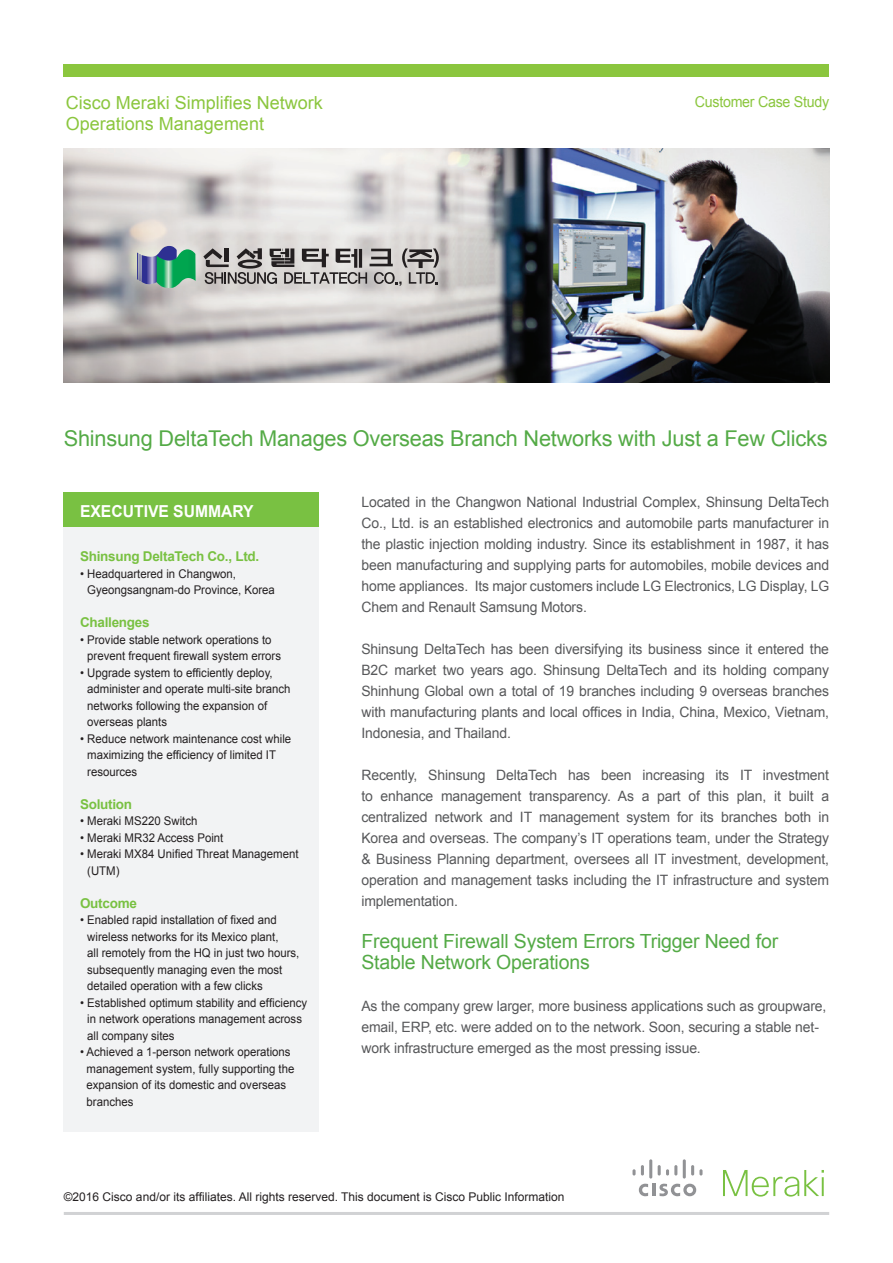
<style>
.page{position:relative;width:893px;height:1263px;background:#fff}
.page>*{position:absolute;margin:0;border:0;box-sizing:border-box;transform-origin:0 0}
.t1{font:21.75px "Arial";letter-spacing:-.01em;color:#54aa46}
.t2{font:19.5px/21px "Arial";letter-spacing:-.01em;color:#54aa46}
.t3{font:18px/21px "Arial";color:#8bc63e}
.t4{font:700 16.5px "Arial";color:#fff;scale:.95 1}
.t5{font:15px "Arial";letter-spacing:-.02em;color:#8bc63e;scale:.95 1}
.t6{font:14.25px/21px "Arial";letter-spacing:-.01em;color:#57585a;text-align:justify}
.t7{font:700 13.5px "Arial";letter-spacing:-.02em;color:#79c142}
.t8{font:12px/16.5px "Arial";color:#231f20;scale:.95 1}
.t9{font:12px "Arial";color:#231f20}
</style>
<div class="page">
<img style="left:64px;top:149px;width:765px;height:234px">
<div style="left:64px;top:64px;width:765px;height:13px;background:#8bc63e"></div>
<div style="left:64px;top:519px;width:255px;height:612px;background:#f2f3f4"></div>
<div style="left:64px;top:493px;width:255px;height:34px;background:#79c142"></div>
<svg style="left:137px;top:246px;width:59px;height:42px;background:#5c9c90"></svg>
<svg style="left:203px;top:248px;width:237px;height:38px;background:#9e9a99"></svg>
<hr style="left:64px;top:1212px;width:765px;height:3px;background:#d1d2d4">
<svg style="left:639px;top:1184px;width:57px;height:12px"></svg>
<svg style="left:632px;top:1165px;width:12px;height:10px"></svg>
<hr style="left:649px;top:1159px;width:3px;height:19px;background:#919295;border-radius:2px">
<svg style="left:658px;top:1165px;width:19px;height:10px"></svg>
<hr style="left:683px;top:1159px;width:3px;height:19px;background:#919295;border-radius:2px">
<svg style="left:691px;top:1165px;width:11px;height:10px"></svg>
<svg style="left:723px;top:1170px;width:101px;height:26px"></svg>
<p class="t3" style="left:66px;top:93px;width:259px">Cisco Meraki Simplifies Network<br>Operations Management</p>
<p class="t5" style="left:695px;top:92px;width:143px">Customer Case Study</p>
<p class="t1" style="left:64px;top:424px;width:765px">Shinsung DeltaTech Manages Overseas Branch Networks with Just a Few Clicks</p>
<p class="t4" style="left:80px;top:500px;width:184px">EXECUTIVE SUMMARY</p>
<p class="t6" style="left:361px;top:492px;width:469px">Located in the Changwon National Industrial Complex, Shinsung DeltaTech Co., Ltd. is an established electronics and automobile parts manufacturer in the plastic injection molding industry. Since its establishment in 1987, it has been manufacturing and supplying parts for automobiles, mobile devices and home appliances. Its major customers include LG Electronics, LG Display, LG Chem and Renault Samsung Motors.</p>
<p class="t6" style="left:361px;top:639px;width:469px">Shinsung DeltaTech has been diversifying its business since it entered the B2C market two years ago. Shinsung DeltaTech and its holding company Shinhung Global own a total of 19 branches including 9 overseas branches with manufacturing plants and local offices in India, China, Mexico, Vietnam, Indonesia, and Thailand.</p>
<p class="t6" style="left:361px;top:765px;width:469px">Recently, Shinsung DeltaTech has been increasing its IT investment to enhance management transparency. As a part of this plan, it built a centralized network and IT management system for its branches both in Korea and overseas. The company’s IT operations team, under the Strategy &amp; Business Planning department, oversees all IT investment, development, operation and management tasks including the IT infrastructure and system implementation.</p>
<p class="t2" style="left:361px;top:931px;width:418px">Frequent Firewall System Errors Trigger Need for<br>Stable Network Operations</p>
<p class="t6" style="left:361px;top:996px;width:466px;text-align:left">As the company grew larger, more business applications such as groupware, email, ERP, etc. were added on to the network. Soon, securing a stable net&shy;work infrastructure emerged as the most pressing issue.</p>
<p class="t7" style="left:80px;top:547px;width:181px">Shinsung DeltaTech Co., Ltd.</p>
<p class="t8" style="left:87px;top:565px;width:199px;text-indent:-7px">• Headquartered in Changwon,<br>Gyeongsangnam-do Province, Korea</p>
<p class="t7" style="left:80px;top:613px;width:71px">Challenges</p>
<p class="t8" style="left:87px;top:631px;width:206px;text-indent:-7px">• Provide stable network operations to prevent frequent firewall system errors</p>
<p class="t8" style="left:87px;top:664px;width:216px;text-indent:-7px">• Upgrade system to efficiently deploy, administer and operate multi-site branch networks following the expansion of overseas plants</p>
<p class="t8" style="left:87px;top:730px;width:216px;text-indent:-7px">• Reduce network maintenance cost while maximizing the efficiency of limited IT resources</p>
<p class="t7" style="left:80px;top:795px;width:54px">Solution</p>
<p class="t8" style="left:80px;top:813px;width:125px">• Meraki MS220 Switch</p>
<p class="t8" style="left:80px;top:829px;width:152px">• Meraki MR32 Access Point</p>
<p class="t8" style="left:87px;top:846px;width:224px;text-indent:-7px">• Meraki MX84 Unified Threat Management (UTM)</p>
<p class="t7" style="left:80px;top:894px;width:58px">Outcome</p>
<p class="t8" style="left:87px;top:912px;width:225px;text-indent:-7px">• Enabled rapid installation of fixed and wireless networks for its Mexico plant,<br>all remotely from the HQ in just two hours, subsequently managing even the most detailed operation with a few clicks</p>
<p class="t8" style="left:87px;top:994px;width:233px;text-indent:-7px">• Established optimum stability and efficiency in network operations management across all company sites</p>
<p class="t8" style="left:87px;top:1044px;width:220px;text-indent:-7px">• Achieved a 1-person network operations management system, fully supporting the expansion of its domestic and overseas branches</p>
<p class="t9" style="left:64px;top:1188px;width:502px">©2016 Cisco and/or its affiliates. All rights reserved. This document is Cisco Public Information</p>
</div>
